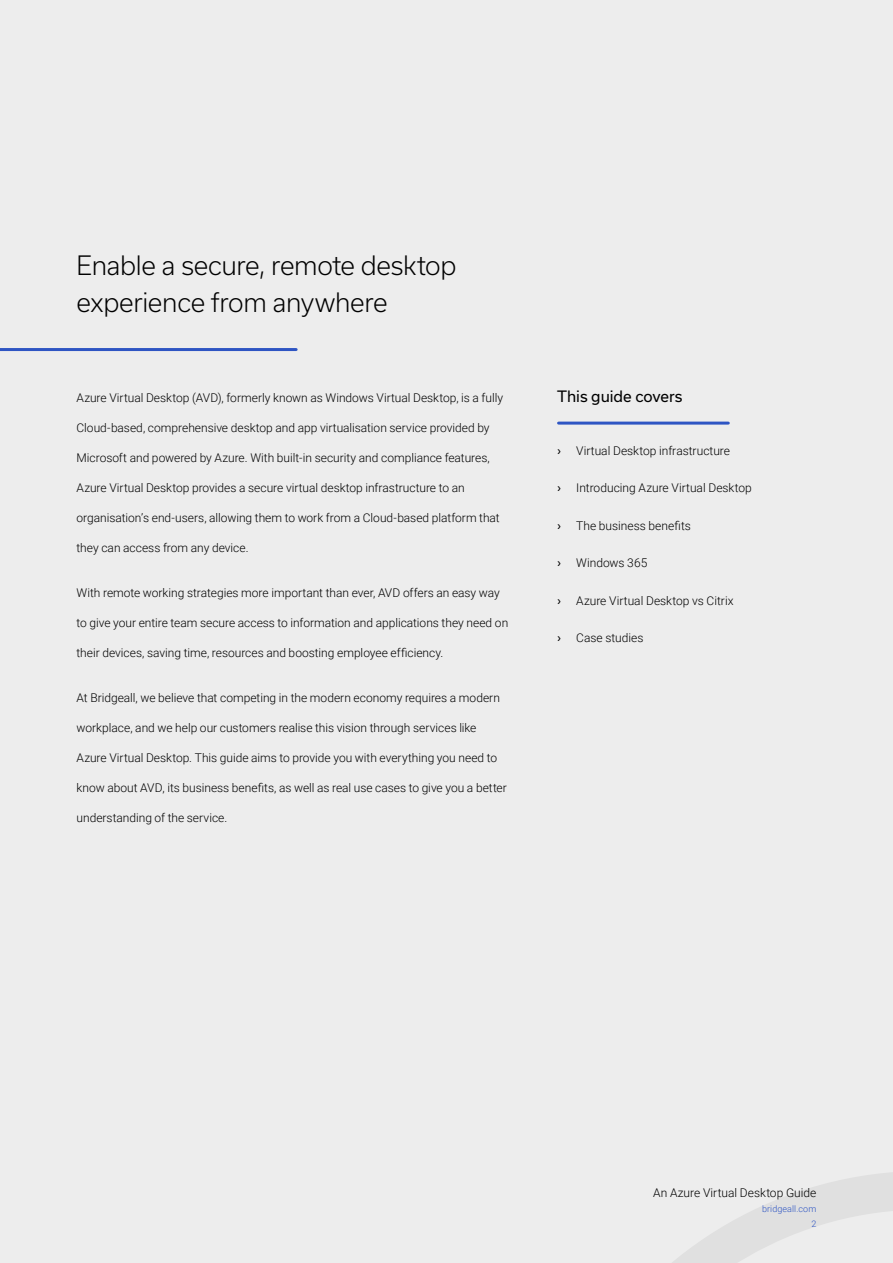
<style>
.page{position:relative;width:893px;height:1263px;background:#ededed}
.page>*{position:absolute;margin:0;border:0;box-sizing:border-box;transform-origin:0 0}
.t1{font:300 25.5px/37.5px "Usual";letter-spacing:-.015em;color:#000}
.t2{font:15px "Usual";color:#000}
.t3{font:300 12px "Roboto";color:#000}
.t4{font:12px "Usual";color:#000}
.t5{font:300 9px/15px "Roboto";letter-spacing:.01em;color:#2e55c3;text-align:right}
</style>
<div class="page">
<svg style="left:672px;top:1172px;width:221px;height:91px"></svg>
<hr style="left:0;top:348px;width:296px;height:3px;background:#2e55c3">
<hr style="left:559px;top:422px;width:169px;height:3px;background:#2e55c3">
<h1 class="t1" style="left:77px;top:246px;width:381px">Enable a secure, remote desktop experience from anywhere</h1>
<p class="t3" style="left:77px;top:389px;width:428px">Azure Virtual Desktop (AVD), formerly known as Windows Virtual Desktop, is a fully</p>
<p class="t3" style="left:77px;top:419px;width:415px">Cloud-based, comprehensive desktop and app virtualisation service provided by</p>
<p class="t3" style="left:77px;top:449px;width:415px">Microsoft and powered by Azure. With built-in security and compliance features,</p>
<p class="t3" style="left:77px;top:479px;width:390px">Azure Virtual Desktop provides a secure virtual desktop infrastructure to an</p>
<p class="t3" style="left:77px;top:509px;width:425px">organisation’s end-users, allowing them to work from a Cloud-based platform that</p>
<p class="t3" style="left:77px;top:539px;width:174px">they can access from any device.</p>
<p class="t3" style="left:77px;top:584px;width:425px">With remote working strategies more important than ever, AVD offers an easy way</p>
<p class="t3" style="left:77px;top:614px;width:433px">to give your entire team secure access to information and applications they need on</p>
<p class="t3" style="left:77px;top:644px;width:368px">their devices, saving time, resources and boosting employee efficiency.</p>
<p class="t3" style="left:77px;top:689px;width:425px">At Bridgeall, we believe that competing in the modern economy requires a modern</p>
<p class="t3" style="left:77px;top:719px;width:401px">workplace, and we help our customers realise this vision through services like</p>
<p class="t3" style="left:77px;top:749px;width:422px">Azure Virtual Desktop. This guide aims to provide you with everything you need to</p>
<p class="t3" style="left:77px;top:779px;width:432px">know about AVD, its business benefits, as well as real use cases to give you a better</p>
<p class="t3" style="left:77px;top:809px;width:152px">understanding of the service.</p>
<p class="t2" style="left:557px;top:388px;width:127px">This guide covers</p>
<p class="t4" style="left:557px;top:443px;width:6px">›</p>
<p class="t3" style="left:576px;top:442px;width:155px">Virtual Desktop infrastructure</p>
<p class="t4" style="left:557px;top:481px;width:6px">›</p>
<p class="t3" style="left:576px;top:479px;width:177px">Introducing Azure Virtual Desktop</p>
<p class="t4" style="left:557px;top:518px;width:6px">›</p>
<p class="t3" style="left:576px;top:517px;width:116px">The business benefits</p>
<p class="t4" style="left:557px;top:556px;width:6px">›</p>
<p class="t3" style="left:576px;top:554px;width:73px">Windows 365</p>
<p class="t4" style="left:557px;top:593px;width:6px">›</p>
<p class="t3" style="left:576px;top:592px;width:159px">Azure Virtual Desktop vs Citrix</p>
<p class="t4" style="left:557px;top:631px;width:6px">›</p>
<p class="t3" style="left:576px;top:629px;width:69px">Case studies</p>
<p class="t3" style="left:653px;top:1184px;width:165px">An Azure Virtual Desktop Guide</p>
<p class="t5" style="left:762px;top:1201px;width:56px">bridgeall.com<br>2</p>
</div>
